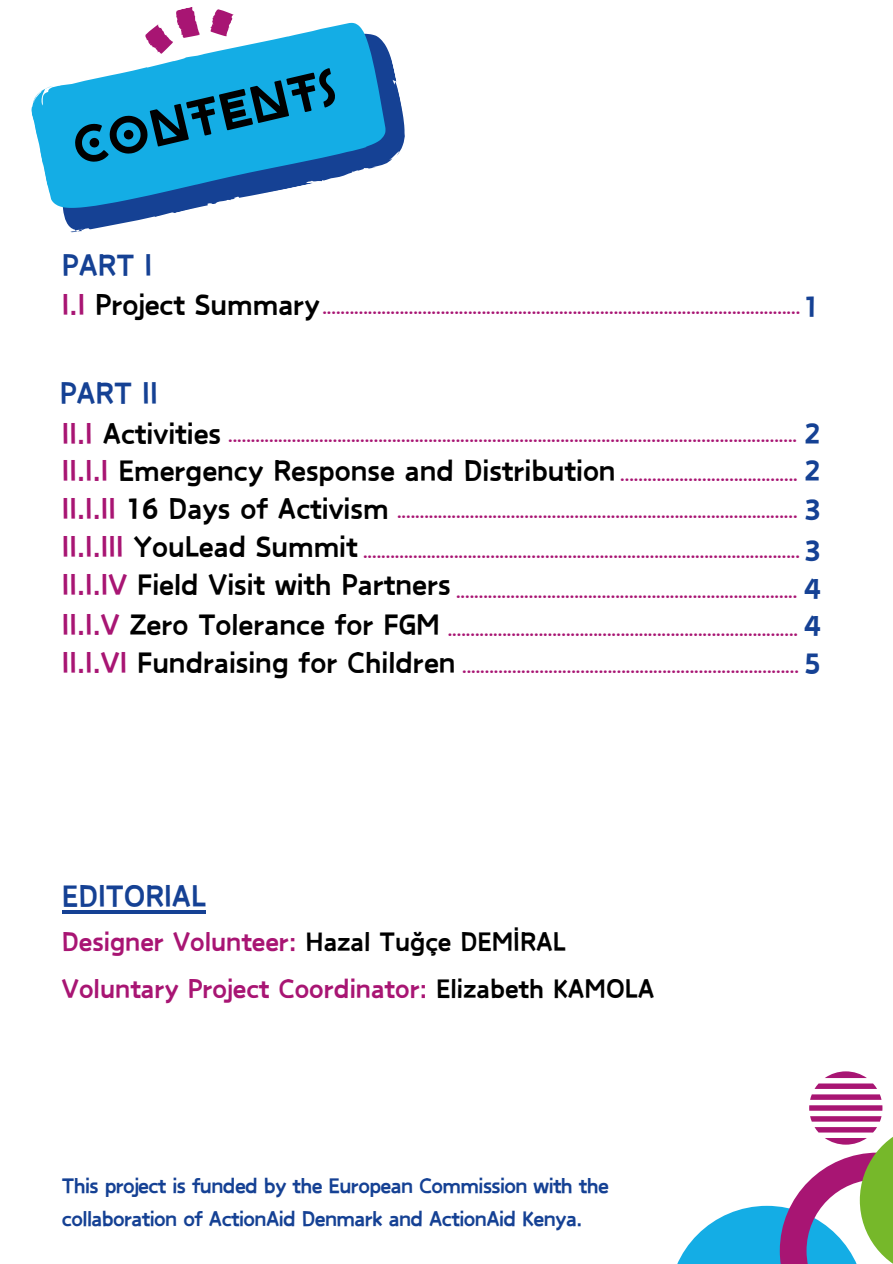
<style>
.page{position:relative;width:893px;height:1264px;background:#fff}
.page>*{position:absolute;margin:0;border:0;box-sizing:border-box;transform-origin:0 0}
.t1{font:700 49.35px "Coco Bike R";color:#000}
.t2{font:900 34.2px "Canva Funny";color:#154194}
.t3{font:900 34.05px "Canva Funny";color:#154194}
.t4{font:900 32.7px "Canva Funny";color:#000}
.t5{font:900 32.7px "Canva Funny";color:#154194}
.t6{font:900 29.7px "Canva Funny";color:#a81573}
.t7{font:900 23.7px/32.7px "Canva Funny";letter-spacing:-.025em;color:#154194}
.t8{font:700 16.5px "Canva Sans";color:#a81573}
.s1{color:#a81573}
.s2{color:#000}
</style>
<div class="page">
<svg style="left:64px;top:55px;width:341px;height:178px"></svg>
<svg style="left:31px;top:22px;width:359px;height:194px;fill:#14ade5"></svg>
<svg style="left:141px;top:7px;width:98px;height:49px"></svg>
<svg style="left:677px;top:1071px;width:215px;height:192px"></svg>
<hr style="left:62px;top:910px;width:144px;height:3px;background:#154194">
<p class="t1" style="left:67px;top:120px;width:271px;rotate:-13deg">CONTENTs</p>
<h3 class="t3" style="left:62px;top:250px;width:92px">PART I</h3>
<h1 class="t4" style="left:62px;top:290px;width:259px"><span class="s1">I.I</span> Project Summary</h1>
<p class="t5" style="left:803px;top:291px;width:18px">1</p>
<p class="t8" style="left:322px;top:296px;width:479px">.........................................................................................................</p>
<p class="t3" style="left:60px;top:378px;width:100px">PART II</p>
<h2 class="t4" style="left:62px;top:418px;width:161px"><span class="s1">II.I</span> Activities</h2>
<p class="t5" style="left:804px;top:418px;width:18px">2</p>
<h3 class="t5" style="left:804px;top:456px;width:18px">2</h3>
<p class="t5" style="left:804px;top:495px;width:18px">3</p>
<p class="t5" style="left:804px;top:535px;width:18px">3</p>
<h3 class="t5" style="left:804px;top:574px;width:18px">4</h3>
<p class="t5" style="left:804px;top:610px;width:18px">4</p>
<p class="t5" style="left:804px;top:649px;width:18px">5</p>
<h3 class="t8" style="left:228px;top:424px;width:570px">.............................................................................................................................</h3>
<p class="t8" style="left:620px;top:463px;width:179px">.......................................</p>
<p class="t8" style="left:397px;top:500px;width:402px">........................................................................................</p>
<h3 class="t8" style="left:363px;top:541px;width:438px">................................................................................................</h3>
<p class="t8" style="left:456px;top:580px;width:343px">...........................................................................</p>
<p class="t8" style="left:447px;top:618px;width:352px">.............................................................................</p>
<h3 class="t8" style="left:462px;top:655px;width:338px">..........................................................................</h3>
<p class="t4" style="left:62px;top:456px;width:555px"><span class="s1">II.I.I</span> Emergency Response and Distribution</p>
<h2 class="t4" style="left:62px;top:494px;width:328px"><span class="s1">II.I.II</span> 16 Days of Activism</h2>
<h3 class="t4" style="left:62px;top:531px;width:297px"><span class="s1">II.I.III</span> YouLead Summit</h3>
<p class="t4" style="left:62px;top:570px;width:390px"><span class="s1">II.I.IV</span> Field Visit with Partners</p>
<p class="t4" style="left:62px;top:609px;width:379px"><span class="s1">II.I.V</span> Zero Tolerance for FGM</p>
<h3 class="t4" style="left:62px;top:648px;width:395px"><span class="s1">II.I.VI</span> Fundraising for Children</h3>
<h2 class="t2" style="left:62px;top:880px;width:145px">EDITORIAL</h2>
<h4 class="t6" style="left:62px;top:928px;width:505px">Designer Volunteer: <span class="s2">Hazal Tuğçe DEMİRAL</span></h4>
<h4 class="t6" style="left:62px;top:975px;width:594px">Voluntary Project Coordinator: <span class="s2">Elizabeth KAMOLA</span></h4>
<p class="t7" style="left:62px;top:1170px;width:548px">This project is funded by the European Commission with the collaboration of ActionAid Denmark and ActionAid Kenya.</p>
</div>
